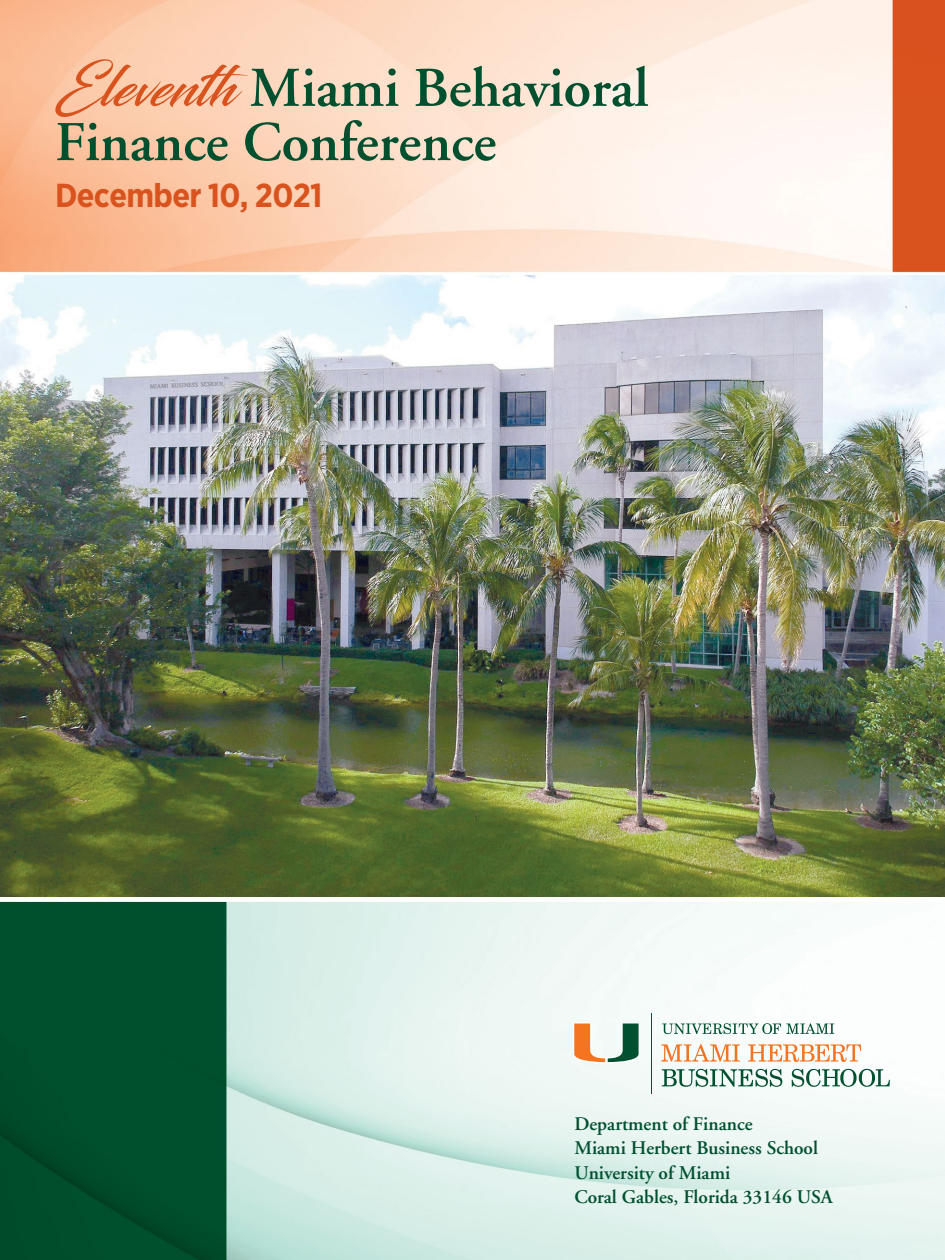
<style>
.page{position:relative;width:945px;height:1260px;background:#fff}
.page>*{position:absolute;margin:0;border:0;box-sizing:border-box;transform-origin:0 0}
.t1{font:600 56px/54.2px "Adobe Garamond LT";color:#00502f}
.t2{font:700 33.25px "Gotham Narrow";letter-spacing:-.02em;color:#d9531e}
.t3{font:600 19.25px/24.5px "Adobe Garamond LT";color:#00502f}
.s1{font-family:"Blacksword";font-weight:400;color:#d9531e}
</style>
<div class="page">
<img style="left:0;top:0;width:945px;height:1260px">
<img style="left:0;top:276px;width:945px;height:620px">
<svg style="left:662px;top:1023px;width:172px;height:11px"></svg>
<hr style="left:651px;top:1014px;width:1px;height:80px;background:#015130">
<svg style="left:573px;top:1022px;width:67px;height:41px"></svg>
<svg style="left:661px;top:1044px;width:79px;height:18px"></svg>
<svg style="left:748px;top:1044px;width:113px;height:18px"></svg>
<svg style="left:662px;top:1069px;width:120px;height:18px"></svg>
<svg style="left:792px;top:1069px;width:98px;height:18px"></svg>
<h1 class="t1" style="left:55px;top:61px;width:595px"><span class="s1">Eleventh</span> Miami Behavioral<br>Finance Conference</h1>
<h2 class="t2" style="left:55px;top:174px;width:269px">December 10, 2021</h2>
<p class="t3" style="left:574px;top:1111px;width:260px">Department of Finance<br>Miami Herbert Business School<br>University of Miami<br>Coral Gables, Florida 33146 USA</p>
</div>
